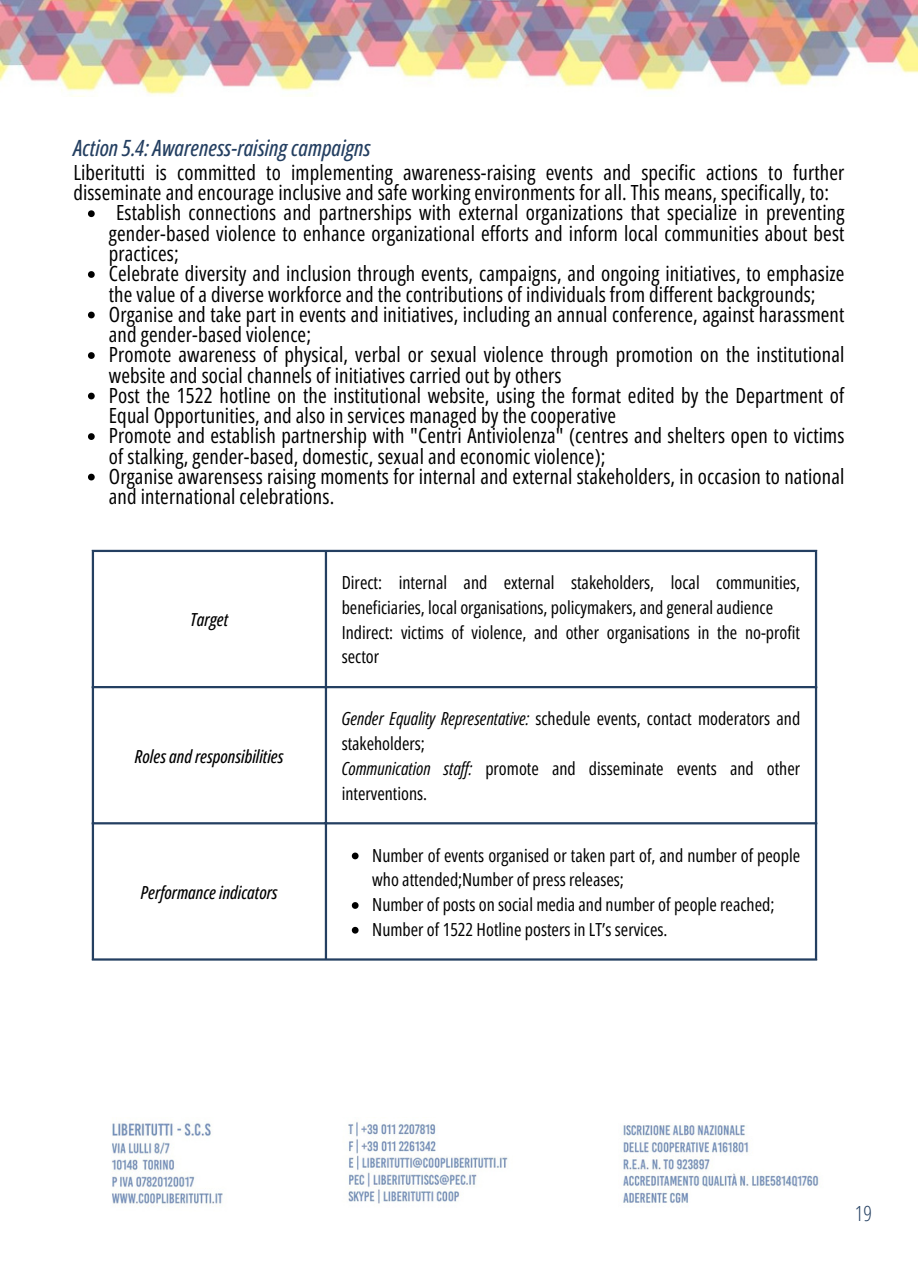
<style>
.page{position:relative;width:918px;height:1264px;background:#fff}
.page>*{position:absolute;margin:0;border:0;box-sizing:border-box;transform-origin:0 0}
.t1{font:italic 500 22.35px "Open Sans Condensed";color:#243f61}
.t2{font:20.85px/20.2px "Open Sans Condensed";letter-spacing:.005em;color:#000}
.t3{font:300 20.85px "Open Sans Condensed";color:#243f61}
.t4{font:18px/24.8px "Open Sans Condensed";color:#000}
.t5{font:italic 500 18px "Open Sans Condensed";color:#000}
.s1{font-style:italic}
</style>
<div class="page">
<img style="left:0;top:0;width:918px;height:97px">
<img style="left:112px;top:1122px;width:707px;height:82px">
<svg style="left:88px;top:210px;width:7px;height:7px"></svg>
<svg style="left:88px;top:271px;width:7px;height:7px"></svg>
<svg style="left:88px;top:311px;width:7px;height:7px"></svg>
<svg style="left:88px;top:352px;width:7px;height:7px"></svg>
<svg style="left:88px;top:392px;width:7px;height:7px"></svg>
<svg style="left:88px;top:433px;width:7px;height:7px"></svg>
<svg style="left:88px;top:473px;width:7px;height:7px"></svg>
<svg style="left:352px;top:852px;width:7px;height:7px"></svg>
<svg style="left:352px;top:902px;width:7px;height:6px"></svg>
<svg style="left:352px;top:926px;width:7px;height:7px"></svg>
<hr style="left:92px;top:552px;width:2px;height:406px;background:#243f61">
<hr style="left:325px;top:552px;width:2px;height:406px;background:#243f61">
<hr style="left:815px;top:552px;width:2px;height:406px;background:#243f61">
<hr style="left:92px;top:550px;width:725px;height:2px;background:#243f61">
<hr style="left:92px;top:686px;width:725px;height:2px;background:#243f61">
<hr style="left:92px;top:822px;width:725px;height:2px;background:#243f61">
<hr style="left:92px;top:958px;width:725px;height:2px;background:#243f61">
<p class="t1" style="left:73px;top:132px;width:299px">Action 5.4: Awareness-raising campaigns</p>
<p class="t2" style="left:73px;top:162px;width:773px">Liberitutti is committed to implementing awareness-raising events and specific actions to further disseminate and encourage inclusive and safe working environments for all. This means, specifically, to:</p>
<p class="t2" style="left:109px;top:202px;width:737px;text-align:justify;text-indent:7px">Establish connections and partnerships with external organizations that specialize in preventing gender-based violence to enhance organizational efforts and inform local communities about best practices;</p>
<p class="t2" style="left:109px;top:263px;width:737px">Celebrate diversity and inclusion through events, campaigns, and ongoing initiatives, to emphasize the value of a diverse workforce and the contributions of individuals from different backgrounds;</p>
<p class="t2" style="left:109px;top:303px;width:737px">Organise and take part in events and initiatives, including an annual conference, against harassment and gender-based violence;</p>
<p class="t2" style="left:109px;top:344px;width:737px">Promote awareness of physical, verbal or sexual violence through promotion on the institutional website and social channels of initiatives carried out by others</p>
<p class="t2" style="left:109px;top:384px;width:737px">Post the 1522 hotline on the institutional website, using the format edited by the Department of<br>Equal Opportunities, and also in services managed by the cooperative</p>
<p class="t2" style="left:109px;top:425px;width:737px">Promote and establish partnership with "Centri Antiviolenza" (centres and shelters open to victims of stalking, gender-based, domestic, sexual and economic violence);</p>
<p class="t2" style="left:109px;top:465px;width:737px">Organise awarensess raising moments for internal and external stakeholders, in occasion to national and international celebrations.</p>
<p class="t5" style="left:191px;top:607px;width:39px">Target</p>
<p class="t5" style="left:135px;top:743px;width:150px">Roles and responsibilities</p>
<p class="t5" style="left:141px;top:879px;width:138px">Performance indicators</p>
<p class="t4" style="left:342px;top:570px;width:460px">Direct: internal and external stakeholders, local communities, beneficiaries, local organisations, policymakers, and general audience</p>
<p class="t4" style="left:342px;top:619px;width:460px">Indirect: victims of violence, and other organisations in the no-profit sector</p>
<p class="t4" style="left:342px;top:706px;width:460px"><span class="s1">Gender Equality Representative:</span> schedule events, contact moderators and stakeholders;</p>
<p class="t4" style="left:342px;top:755px;width:460px"><span class="s1">Communication staff:</span> promote and disseminate events and other interventions.</p>
<p class="t4" style="left:372px;top:842px;width:429px">Number of events organised or taken part of, and number of people who attended;Number of press releases;</p>
<p class="t4" style="left:372px;top:891px;width:404px">Number of posts on social media and number of people reached;</p>
<p class="t4" style="left:372px;top:916px;width:297px">Number of 1522 Hotline posters in LT’s services.</p>
<p class="t3" style="left:855px;top:1198px;width:19px">19</p>
</div>
